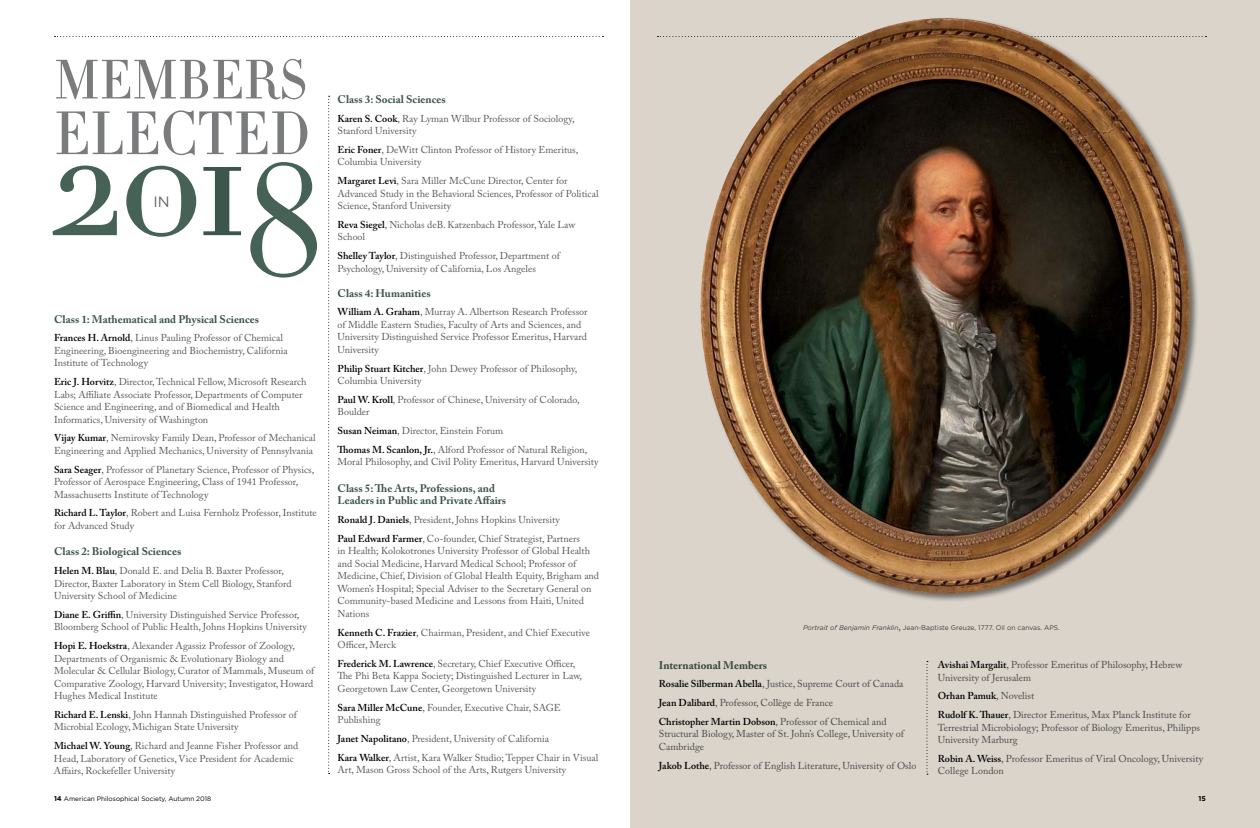
<style>
.page{position:relative;width:1260px;height:828px;background:#fff}
.page>*{position:absolute;margin:0;border:0;box-sizing:border-box;transform-origin:0 0}
.t1{font:160px "Didot HTF L06 Light";color:#466256}
.t2{font:60.2px "Didot HTF L06 Light";color:#797b7d}
.t3{font:54.5px "Didot HTF L06 Light";color:#797b7d}
.t4{font:15px "Gotham";color:#636466}
.t5{font:700 11px/12.5px "Adobe Caslon Pro";color:#3c564b}
.t6{font:10px/12.5px "Adobe Caslon Pro";color:#58595b}
.t7{font:700 7px "Gotham";color:#000}
.t8{font:6.8px "Gotham";color:#4d4d4f}
.t9{font:6.5px "Gotham";color:#000}
.s1{color:#3c564b}
.s2{font-weight:600;color:#000}
.s3{font-weight:700;font-size:7px}
.s4{font-style:italic}
.s5{font-family:"Adobe Caslon Pro";font-size:9.5px}
</style>
<div class="page">
<div style="left:630px;top:0;width:630px;height:828px;background:#dad4cb"></div>
<svg style="left:657px;top:36px;width:549px;height:1px"></svg>
<svg style="left:926px;top:661px;width:2px;height:114px"></svg>
<svg style="left:54px;top:36px;width:549px;height:1px"></svg>
<svg style="left:328px;top:96px;width:2px;height:678px"></svg>
<div style="left:699px;top:17px;width:500px;height:586px;background:#000;opacity:.5"></div>
<img style="left:830px;top:18px;width:116px;height:34px">
<h3 class="t3" style="left:54px;top:46px;width:247px">MEMBERS</h3>
<h2 class="t2" style="left:54px;top:96px;width:259px">ELECTED</h2>
<h1 class="t1" style="left:48px;top:81px;width:280px">20<span class="s1">1</span>8</h1>
<h3 class="t4" style="left:154px;top:193px;width:15px">In</h3>
<p class="t5" style="left:54px;top:313px;width:207px">Class 1: Mathematical and Physical Sciences</p>
<p class="t6" style="left:54px;top:332px;width:235px"><span class="s2">Frances H. Arnold</span>, Linus Pauling Professor of Chemical<br>Engineering, Bioengineering and Biochemistry, California<br>Institute of Technology</p>
<p class="t6" style="left:54px;top:376px;width:254px"><span class="s2">Eric J. Horvitz</span>, Director, Technical Fellow, Microsoft Research Labs; Affiliate Associate Professor, Departments of Computer Science and Engineering, and of Biomedical and Health Informatics, University of Washington</p>
<p class="t6" style="left:54px;top:432px;width:263px"><span class="s2">Vijay Kumar</span>, Nemirovsky Family Dean, Professor of Mechanical<br>Engineering and Applied Mechanics, University of Pennsylvania</p>
<p class="t6" style="left:54px;top:463px;width:262px"><span class="s2">Sara Seager</span>, Professor of Planetary Science, Professor of Physics,<br>Professor of Aerospace Engineering, Class of 1941 Professor,<br>Massachusetts Institute of Technology</p>
<p class="t6" style="left:54px;top:507px;width:264px"><span class="s2">Richard L. Taylor</span>, Robert and Luisa Fernholz Professor, Institute for Advanced Study</p>
<p class="t5" style="left:54px;top:545px;width:129px">Class 2: Biological Sciences</p>
<p class="t6" style="left:54px;top:565px;width:239px"><span class="s2">Helen M. Blau</span>, Donald E. and Delia B. Baxter Professor,<br>Director, Baxter Laboratory in Stem Cell Biology, Stanford<br>University School of Medicine</p>
<p class="t6" style="left:54px;top:608px;width:255px"><span class="s2">Diane E. Griffin</span>, University Distinguished Service Professor,<br>Bloomberg School of Public Health, Johns Hopkins University</p>
<p class="t6" style="left:54px;top:640px;width:262px"><span class="s2">Hopi E. Hoekstra</span>, Alexander Agassiz Professor of Zoology, Departments of Organismic &amp; Evolutionary Biology and Molecular &amp; Cellular Biology, Curator of Mammals, Museum of Comparative Zoology, Harvard University; Investigator, Howard Hughes Medical Institute</p>
<p class="t6" style="left:54px;top:708px;width:244px"><span class="s2">Richard E. Lenski</span>, John Hannah Distinguished Professor of<br>Microbial Ecology, Michigan State University</p>
<p class="t6" style="left:54px;top:740px;width:246px"><span class="s2">Michael W. Young</span>, Richard and Jeanne Fisher Professor and<br>Head, Laboratory of Genetics, Vice President for Academic<br>Affairs, Rockefeller University</p>
<p class="t9" style="left:54px;top:795px;width:159px"><span class="s3">14</span> American Philosophical Society, Autumn 2018</p>
<p class="t5" style="left:338px;top:93px;width:110px">Class 3: Social Sciences</p>
<p class="t6" style="left:338px;top:112px;width:239px"><span class="s2">Karen S. Cook</span>, Ray Lyman Wilbur Professor of Sociology,<br>Stanford University</p>
<p class="t6" style="left:338px;top:143px;width:242px"><span class="s2">Eric Foner</span>, DeWitt Clinton Professor of History Emeritus,<br>Columbia University</p>
<p class="t6" style="left:338px;top:174px;width:263px"><span class="s2">Margaret Levi</span>, Sara Miller McCune Director, Center for<br>Advanced Study in the Behavioral Sciences, Professor of Political<br>Science, Stanford University</p>
<p class="t6" style="left:338px;top:218px;width:239px"><span class="s2">Reva Siegel</span>, Nicholas deB. Katzenbach Professor, Yale Law<br>School</p>
<p class="t6" style="left:338px;top:249px;width:224px"><span class="s2">Shelley Taylor</span>, Distinguished Professor, Department of<br>Psychology, University of California, Los Angeles</p>
<p class="t5" style="left:338px;top:287px;width:95px">Class 4: Humanities</p>
<p class="t6" style="left:338px;top:306px;width:252px"><span class="s2">William A. Graham</span>, Murray A. Albertson Research Professor of Middle Eastern Studies, Faculty of Arts and Sciences, and University Distinguished Service Professor Emeritus, Harvard University</p>
<p class="t6" style="left:338px;top:362px;width:241px"><span class="s2">Philip Stuart Kitcher</span>, John Dewey Professor of Philosophy,<br>Columbia University</p>
<p class="t6" style="left:338px;top:393px;width:244px"><span class="s2">Paul W. Kroll</span>, Professor of Chinese, University of Colorado,<br>Boulder</p>
<p class="t6" style="left:338px;top:421px;width:251px;line-height:18.8px"><span class="s2">Susan Neiman</span>, Director, Einstein Forum<br><span class="s2">Thomas M. Scanlon, Jr.</span>, Alford Professor of Natural Religion,</p>
<p class="t6" style="left:338px;top:456px;width:263px">Moral Philosophy, and Civil Polity Emeritus, Harvard University</p>
<p class="t5" style="left:337px;top:482px;width:170px">Class 5: The Arts, Professions, and<br>Leaders in Public and Private Affairs</p>
<p class="t6" style="left:337px;top:510px;width:244px;line-height:18.8px"><span class="s2">Ronald J. Daniels</span>, President, Johns Hopkins University<br><span class="s2">Paul Edward Farmer</span>, Co-founder, Chief Strategist, Partners</p>
<p class="t6" style="left:337px;top:545px;width:263px">in Health; Kolokotrones University Professor of Global Health and Social Medicine, Harvard Medical School; Professor of Medicine, Chief, Division of Global Health Equity, Brigham and Women’s Hospital; Special Adviser to the Secretary General on Community-based Medicine and Lessons from Haiti, United Nations</p>
<p class="t6" style="left:337px;top:626px;width:254px"><span class="s2">Kenneth C. Frazier</span>, Chairman, President, and Chief Executive<br>Officer, Merck</p>
<p class="t6" style="left:337px;top:657px;width:246px"><span class="s2">Frederick M. Lawrence</span>, Secretary, Chief Executive Officer,<br>The Phi Beta Kappa Society; Distinguished Lecturer in Law,<br>Georgetown Law Center, Georgetown University</p>
<p class="t6" style="left:337px;top:701px;width:224px"><span class="s2">Sara Miller McCune</span>, Founder, Executive Chair, SAGE<br>Publishing</p>
<p class="t6" style="left:337px;top:729px;width:262px;line-height:18.8px"><span class="s2">Janet Napolitano</span>, President, University of California<br><span class="s2">Kara Walker</span>, Artist, Kara Walker Studio; Tepper Chair in Visual</p>
<p class="t6" style="left:337px;top:763px;width:230px">Art, Mason Gross School of the Arts, Rutgers University</p>
<p class="t8" style="left:803px;top:624px;width:258px"><span class="s4">Portrait of Benjamin Franklin</span><span class="s5">,</span> Jean-Baptiste Greuze, 1777. Oil on canvas. APS.</p>
<p class="t5" style="left:659px;top:659px;width:110px">International Members</p>
<p class="t6" style="left:659px;top:675px;width:246px;line-height:18.8px"><span class="s2">Rosalie Silberman Abella</span>, Justice, Supreme Court of Canada<br><span class="s2">Jean Dalibard</span>, Professor, Collège de France<br><span class="s2">Christopher Martin Dobson</span>, Professor of Chemical and</p>
<p class="t6" style="left:659px;top:728px;width:247px">Structural Biology, Master of St. John’s College, University of<br>Cambridge</p>
<p class="t6" style="left:659px;top:759px;width:259px"><span class="s2">Jakob Lothe</span>, Professor of English Literature, University of Oslo</p>
<p class="t6" style="left:938px;top:658px;width:246px"><span class="s2">Avishai Margalit</span>, Professor Emeritus of Philosophy, Hebrew<br>University of Jerusalem</p>
<p class="t6" style="left:938px;top:686px;width:254px;line-height:18.8px"><span class="s2">Orhan Pamuk</span>, Novelist<br><span class="s2">Rudolf K. Thauer</span>, Director Emeritus, Max Planck Institute for</p>
<p class="t6" style="left:938px;top:721px;width:264px">Terrestrial Microbiology; Professor of Biology Emeritus, Philipps<br>University Marburg</p>
<p class="t6" style="left:938px;top:752px;width:267px"><span class="s2">Robin A. Weiss</span>, Professor Emeritus of Viral Oncology, University<br>College London</p>
<p class="t7" style="left:1199px;top:795px;width:9px">15</p>
</div>
